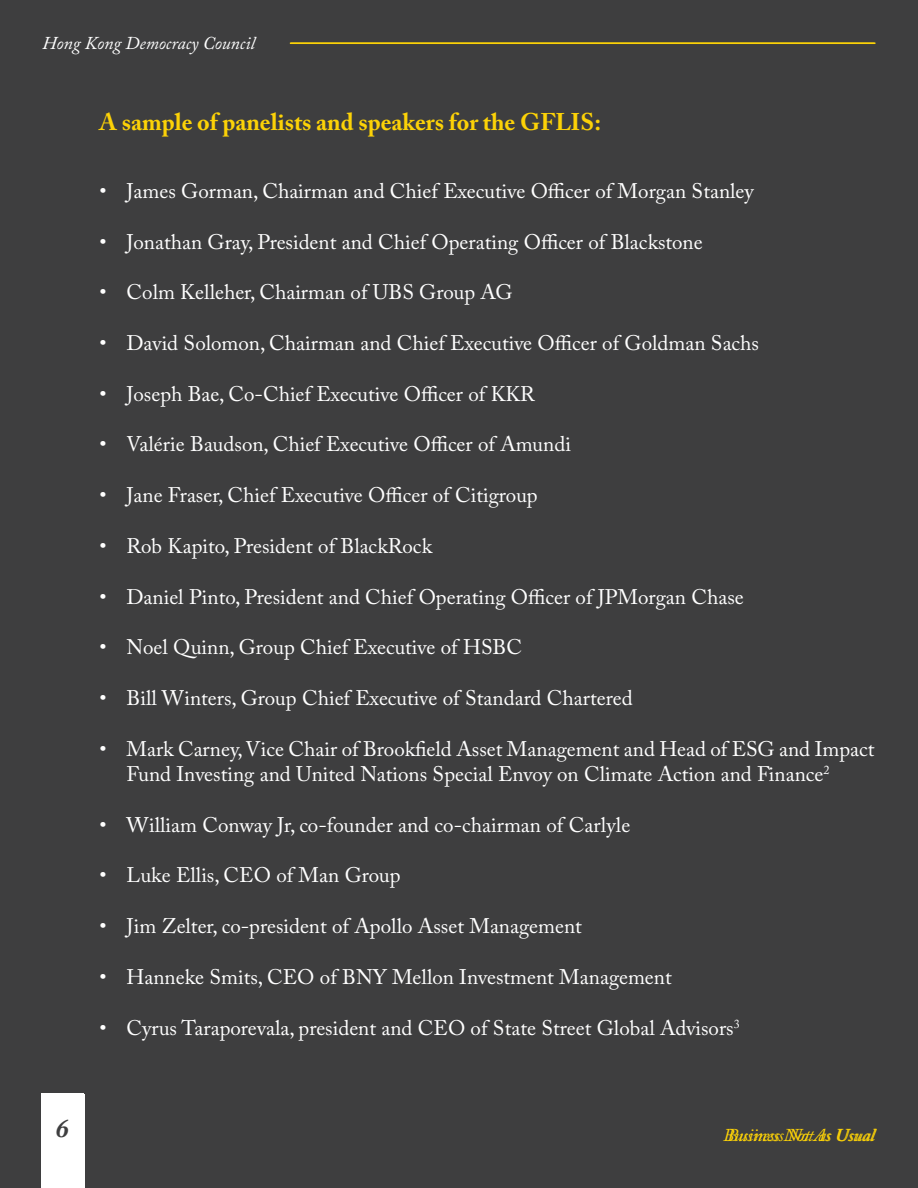
<style>
.page{position:relative;width:918px;height:1188px;background:#3e3e3f}
.page>*{position:absolute;margin:0;border:0;box-sizing:border-box;transform-origin:0 0}
.t1{font:italic 700 27px "Adobe Caslon Pro";color:#3e3e3f}
.Body_Text{font:700 24px "Adobe Caslon Pro";color:#fcd207}
.t2{font:21px/25.2px "Adobe Caslon Pro";color:#fff}
.Subtitle{font:italic 18px "Adobe Caslon Pro";color:#fcd207}
.t3{font:italic 18px "Adobe Caslon Pro";color:#fff}
</style>
<div class="page">
<div style="left:43px;top:1094px;width:42px;height:94px;background:#fff"></div>
<hr style="left:290px;top:43px;width:585px;height:1px;background:#fcd207">
<div style="left:41px;top:1094px;width:43px;height:94px;background:#fff"></div>
<p class="t3" style="left:43px;top:32px;width:214px">Hong Kong Democracy Council</p>
<p class="Body_Text" style="left:100px;top:108px;width:503px">A sample of panelists and speakers for the GFLIS:</p>
<p class="t2" style="left:100px;top:178px;width:656px">• James Gorman, Chairman and Chief Executive Officer of Morgan Stanley</p>
<p class="t2" style="left:100px;top:229px;width:605px">• Jonathan Gray, President and Chief Operating Officer of Blackstone</p>
<p class="t2" style="left:100px;top:279px;width:414px">• Colm Kelleher, Chairman of UBS Group AG</p>
<p class="t2" style="left:100px;top:330px;width:661px">• David Solomon, Chairman and Chief Executive Officer of Goldman Sachs</p>
<p class="t2" style="left:100px;top:381px;width:437px">• Joseph Bae, Co-Chief Executive Officer of KKR</p>
<p class="t2" style="left:100px;top:432px;width:473px">• Valérie Baudson, Chief Executive Officer of Amundi</p>
<p class="t2" style="left:100px;top:482px;width:440px">• Jane Fraser, Chief Executive Officer of Citigroup</p>
<p class="t2" style="left:100px;top:533px;width:334px">• Rob Kapito, President of BlackRock</p>
<p class="t2" style="left:100px;top:584px;width:646px">• Daniel Pinto, President and Chief Operating Officer of JPMorgan Chase</p>
<p class="t2" style="left:100px;top:634px;width:424px">• Noel Quinn, Group Chief Executive of HSBC</p>
<p class="t2" style="left:100px;top:685px;width:535px">• Bill Winters, Group Chief Executive of Standard Chartered</p>
<p class="t2" style="left:127px;top:736px;width:749px;text-indent:-27px">• Mark Carney, Vice Chair of Brookfield Asset Management and Head of ESG and Impact<br>Fund Investing and United Nations Special Envoy on Climate Action and Finance<sup>2</sup></p>
<p class="t2" style="left:100px;top:812px;width:532px">• William Conway Jr, co-founder and co-chairman of Carlyle</p>
<p class="t2" style="left:100px;top:863px;width:303px">• Luke Ellis, CEO of Man Group</p>
<p class="t2" style="left:100px;top:913px;width:484px">• Jim Zelter, co-president of Apollo Asset Management</p>
<p class="t2" style="left:100px;top:964px;width:574px">• Hanneke Smits, CEO of BNY Mellon Investment Management</p>
<p class="t2" style="left:100px;top:1015px;width:642px">• Cyrus Taraporevala, president and CEO of State Street Global Advisors<sup>3</sup></p>
<p class="t1" style="left:55px;top:1112px;width:15px">6</p>
<p class="Subtitle" style="left:723px;top:1124px;width:153px">Business Not As Usual</p>
<p class="Subtitle" style="left:727px;top:1124px;width:101px">Busine s Not a</p>
</div>
